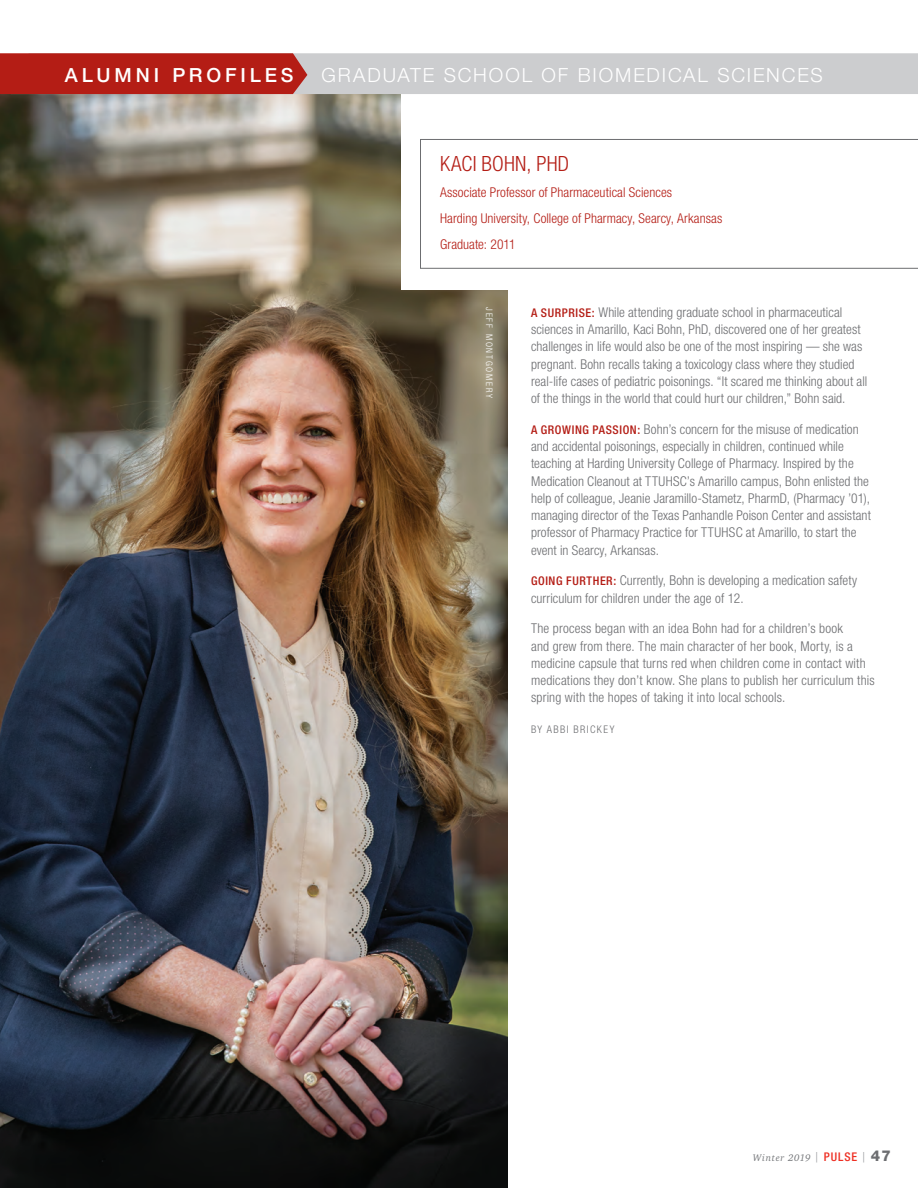
<style>
.page{position:relative;width:918px;height:1188px;background:#fff}
.page>*{position:absolute;margin:0;border:0;box-sizing:border-box;transform-origin:0 0}
.t1{font:300 condensed 21px "Helvetica Neue LT Std";letter-spacing:.005em;color:#b41d15}
.t2{font:300 19.5px "Helvetica Neue LT Std";letter-spacing:.095em;color:#fff}
.t3{font:500 19.5px "Helvetica Neue LT Std";letter-spacing:.195em;color:#fff}
.t4{font:300 condensed 13.5px/17.2px "Helvetica Neue LT Std";letter-spacing:.005em;color:#6c6d70}
.t5{font:300 condensed 13.5px/26px "Helvetica Neue LT Std";letter-spacing:.005em;color:#b41d15}
.t6{font:300 condensed 10.5px "Helvetica Neue LT Std";letter-spacing:.135em;color:#6c6d70}
.t7{font:italic 9.75px "Charter ITC";letter-spacing:.07em;color:#76787b}
.t8{font:300 condensed 9px "Helvetica Neue LT Std";letter-spacing:.2em;color:#fff}
.s1{font-weight:500;font-size:12px;color:#b41d15}
.s2{font-family:"Helvetica Neue LT Std";font-weight:500;font-style:normal;font-stretch:condensed;font-size:12px;color:#ee2e22}
.s3{font-family:"Helvetica Neue LT Std";font-weight:800;font-style:normal;font-size:15px;color:#6c6d70}
</style>
<div class="page">
<img style="left:0;top:94px;width:508px;height:1094px">
<div style="left:401px;top:94px;width:237px;height:196px;background:#fff"></div>
<svg style="left:420px;top:139px;width:498px;height:130px"></svg>
<svg style="left:0;top:53px;width:918px;height:41px;background:#c49392"></svg>
<h2 class="t3" style="left:65px;top:64px;width:230px">ALUMNI PROFILES</h2>
<h2 class="t2" style="left:321px;top:63px;width:503px">GRADUATE SCHOOL OF BIOMEDICAL SCIENCES</h2>
<h1 class="t1" style="left:440px;top:151px;width:131px">KACI BOHN, PHD</h1>
<p class="t5" style="left:440px;top:179px;width:284px">Associate Professor of Pharmaceutical Sciences<br>Harding University, College of Pharmacy, Searcy, Arkansas<br>Graduate: 2011</p>
<p class="t8" style="left:494px;top:307px;width:93px;rotate:90deg">JEFF MONTGOMERY</p>
<p class="t4" style="left:531px;top:303px;width:338px"><span class="s1">A SURPRISE:</span> While attending graduate school in pharmaceutical sciences in Amarillo, Kaci Bohn, PhD, discovered one of her greatest challenges in life would also be one of the most inspiring — she was pregnant. Bohn recalls taking a toxicology class where they studied real-life cases of pediatric poisonings. “It scared me thinking about all of the things in the world that could hurt our children,” Bohn said.</p>
<p class="t4" style="left:531px;top:420px;width:341px"><span class="s1">A GROWING PASSION:</span> Bohn’s concern for the misuse of medication and accidental poisonings, especially in children, continued while teaching at Harding University College of Pharmacy. Inspired by the Medication Cleanout at TTUHSC’s Amarillo campus, Bohn enlisted the help of colleague, Jeanie Jaramillo-Stametz, PharmD, (Pharmacy ’01), managing director of the Texas Panhandle Poison Center and assistant professor of Pharmacy Practice for TTUHSC at Amarillo, to start the event in Searcy, Arkansas.</p>
<p class="t4" style="left:531px;top:572px;width:328px"><span class="s1">GOING FURTHER:</span> Currently, Bohn is developing a medication safety curriculum for children under the age of 12.</p>
<p class="t4" style="left:531px;top:620px;width:345px">The process began with an idea Bohn had for a children’s book<br>and grew from there. The main character of her book, Morty, is a medicine capsule that turns red when children come in contact with medications they don’t know. She plans to publish her curriculum this spring with the hopes of taking it into local schools.</p>
<p class="t6" style="left:531px;top:723px;width:85px">BY ABBI BRICKEY</p>
<p class="t7" style="left:753px;top:1152px;width:140px">Winter 2019 <sup>|</sup> <span class="s2">PULSE</span> <sup>|</sup> <span class="s3">47</span></p>
</div>
